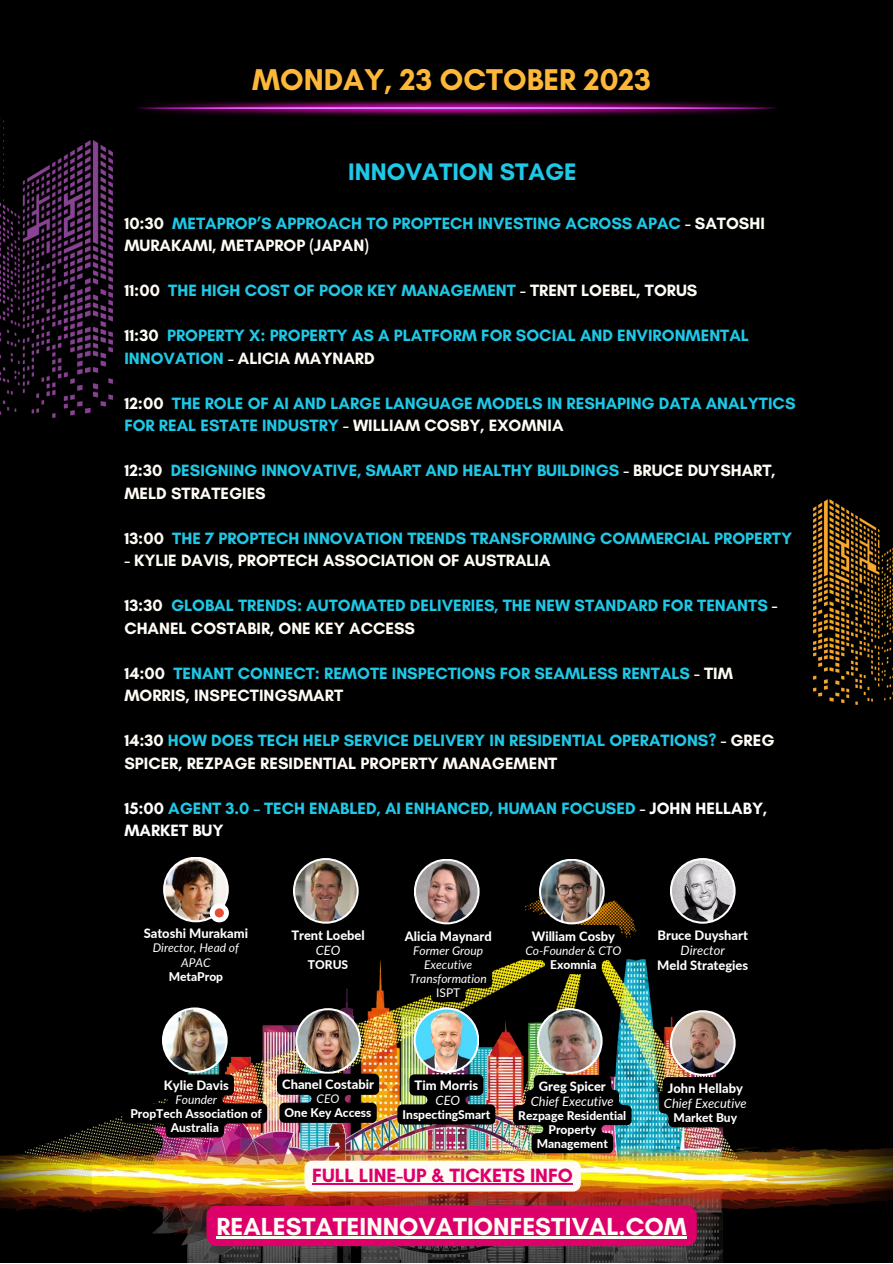
<style>
.page{position:relative;width:893px;height:1264px;background:#fff}
.page>*{position:absolute;margin:0;border:0;box-sizing:border-box;transform-origin:0 0}
.t1{font:700 30.6px "Glacial Indifference";color:#feb839}
.t2{font:700 25.2px "Glacial Indifference";color:#fffcf6}
.t3{font:700 24.3px "Glacial Indifference";color:#1ec9e7}
.t4{font:700 19.5px "Glacial Indifference";color:#de006a}
.t5{font:700 16.65px/22.5px "Glacial Indifference";color:#1ec9e7}
.t6{font:700 16.65px "Glacial Indifference";color:#fffcf6}
.t7{font:800 12.9px "Lato";color:#fff}
.t8{font:italic 12.9px "Lato";color:#fff}
.t9{font:800 12px/14px "Lato";color:#fff;text-align:center}
.t10{font:italic 12px/14px "Lato";color:#fff;text-align:center}
.t11{font:12px "Lato";color:#fff}
.s1{color:#fffcf6}
.s2{color:#fff}
</style>
<div class="page">
<div style="left:0;top:0;width:892px;height:1262px;background:#000"></div>
<img style="left:0;top:118px;width:112px;height:299px">
<img style="left:813px;top:499px;width:79px;height:205px">
<img style="left:0;top:880px;width:892px;height:382px">
<svg style="left:304px;top:1160px;width:276px;height:31px;background:#fdf1eb"></svg>
<hr style="left:312px;top:1183px;width:261px;height:1px;background:#de006a">
<div style="left:206px;top:1205px;width:490px;height:41px;background:#de006a;border-radius:10px"></div>
<hr style="left:216px;top:1236px;width:470px;height:2px;background:#fffcf6">
<img style="left:136px;top:100px;width:641px;height:16px">
<svg style="left:163px;top:856px;width:66px;height:66px"></svg>
<img style="left:165px;top:858px;width:62px;height:62px;border-radius:50%">
<svg style="left:210px;top:903px;width:19px;height:19px"></svg>
<div style="left:210px;top:903px;width:18px;height:19px;background:#fff;border-radius:50%"></div>
<div style="left:215px;top:908px;width:9px;height:9px;background:#e94b35;border-radius:50%"></div>
<svg style="left:138px;top:922px;width:115px;height:64px"></svg>
<svg style="left:293px;top:858px;width:65px;height:65px"></svg>
<img style="left:295px;top:860px;width:61px;height:61px;border-radius:50%">
<svg style="left:286px;top:924px;width:84px;height:50px"></svg>
<svg style="left:414px;top:858px;width:65px;height:66px"></svg>
<img style="left:416px;top:860px;width:61px;height:62px;border-radius:50%">
<svg style="left:399px;top:924px;width:98px;height:78px"></svg>
<svg style="left:539px;top:858px;width:65px;height:66px"></svg>
<img style="left:541px;top:860px;width:61px;height:62px;border-radius:50%">
<svg style="left:520px;top:924px;width:106px;height:50px"></svg>
<svg style="left:670px;top:858px;width:65px;height:65px"></svg>
<img style="left:672px;top:860px;width:61px;height:61px;border-radius:50%">
<svg style="left:652px;top:924px;width:101px;height:52px"></svg>
<svg style="left:162px;top:1007px;width:66px;height:66px"></svg>
<img style="left:164px;top:1009px;width:61px;height:62px;border-radius:50%">
<img style="left:122px;top:1074px;width:145px;height:63px">
<svg style="left:295px;top:1008px;width:66px;height:65px"></svg>
<img style="left:297px;top:1010px;width:62px;height:61px;border-radius:50%">
<img style="left:277px;top:1073px;width:102px;height:49px">
<svg style="left:413px;top:1007px;width:66px;height:66px"></svg>
<img style="left:415px;top:1009px;width:62px;height:62px;border-radius:50%">
<img style="left:397px;top:1074px;width:98px;height:50px">
<svg style="left:537px;top:1008px;width:65px;height:65px"></svg>
<img style="left:539px;top:1010px;width:61px;height:61px;border-radius:50%">
<img style="left:513px;top:1075px;width:118px;height:78px">
<svg style="left:670px;top:1010px;width:65px;height:65px"></svg>
<img style="left:672px;top:1012px;width:61px;height:61px;border-radius:50%">
<svg style="left:658px;top:1077px;width:94px;height:50px"></svg>
<p class="t1" style="left:252px;top:61px;width:400px">MONDAY, 23 OCTOBER 2023</p>
<p class="t3" style="left:348px;top:157px;width:230px">INNOVATION STAGE</p>
<p class="t5" style="left:124px;top:212px;width:642px"><span class="s1">10:30</span> METAPROP’S APPROACH TO PROPTECH INVESTING ACROSS APAC <span class="s1">- SATOSHI<br>MURAKAMI, METAPROP (JAPAN)</span></p>
<p class="t5" style="left:124px;top:279px;width:574px"><span class="s1">11:00</span> THE HIGH COST OF POOR KEY MANAGEMENT <span class="s1">- TRENT LOEBEL, TORUS</span></p>
<p class="t5" style="left:124px;top:324px;width:626px"><span class="s1">11:30</span> PROPERTY X: PROPERTY AS A PLATFORM FOR SOCIAL AND ENVIRONMENTAL<br>INNOVATION <span class="s1">- ALICIA MAYNARD</span></p>
<p class="t5" style="left:124px;top:391px;width:672px"><span class="s1">12:00</span> THE ROLE OF AI AND LARGE LANGUAGE MODELS IN RESHAPING DATA ANALYTICS<br>FOR REAL ESTATE INDUSTRY <span class="s1">- WILLIAM COSBY, EXOMNIA</span></p>
<p class="t5" style="left:124px;top:459px;width:652px"><span class="s1">12:30</span> DESIGNING INNOVATIVE, SMART AND HEALTHY BUILDINGS <span class="s1">- BRUCE DUYSHART,<br>MELD STRATEGIES</span></p>
<p class="t5" style="left:124px;top:526px;width:669px"><span class="s1">13:00</span> THE 7 PROPTECH INNOVATION TRENDS TRANSFORMING COMMERCIAL PROPERTY</p>
<p class="t6" style="left:124px;top:550px;width:428px">- KYLIE DAVIS, PROPTECH ASSOCIATION OF AUSTRALIA</p>
<p class="t5" style="left:124px;top:594px;width:654px"><span class="s1">13:30</span> GLOBAL TRENDS: AUTOMATED DELIVERIES, THE NEW STANDARD FOR TENANTS <span class="s1">-<br>CHANEL COSTABIR, ONE KEY ACCESS</span></p>
<p class="t5" style="left:124px;top:661px;width:610px"><span class="s1">14:00</span> TENANT CONNECT: REMOTE INSPECTIONS FOR SEAMLESS RENTALS <span class="s1">- TIM<br>MORRIS, INSPECTINGSMART</span></p>
<p class="t5" style="left:124px;top:729px;width:651px"><span class="s1">14:30</span> HOW DOES TECH HELP SERVICE DELIVERY IN RESIDENTIAL OPERATIONS? <span class="s1">- GREG<br>SPICER, REZPAGE RESIDENTIAL PROPERTY MANAGEMENT</span></p>
<p class="t5" style="left:124px;top:796px;width:644px"><span class="s2">15:00</span> AGENT 3.0 – TECH ENABLED, AI ENHANCED, HUMAN FOCUSED <span class="s2">- JOHN HELLABY,<br>MARKET BUY</span></p>
<p class="t7" style="left:144px;top:925px;width:106px">Satoshi Murakami</p>
<p class="t10" style="left:153px;top:940px;width:88px">Director, Head of<br>APAC</p>
<p class="t9" style="left:169px;top:968px;width:56px">MetaProp</p>
<p class="t7" style="left:291px;top:927px;width:75px">Trent Loebel</p>
<p class="t8" style="left:316px;top:942px;width:26px">CEO</p>
<p class="t9" style="left:308px;top:957px;width:42px">TORUS</p>
<p class="t7" style="left:405px;top:927px;width:88px">Alicia Maynard</p>
<p class="t10" style="left:409px;top:942px;width:79px">Former Group<br>Executive<br>Transformation</p>
<p class="t11" style="left:436px;top:984px;width:26px">ISPT</p>
<p class="t7" style="left:531px;top:927px;width:85px">William Cosby</p>
<p class="t10" style="left:525px;top:942px;width:97px">Co-Founder &amp; CTO</p>
<p class="t9" style="left:550px;top:956px;width:48px">Exomnia</p>
<p class="t7" style="left:657px;top:927px;width:92px">Bruce Duyshart</p>
<p class="t8" style="left:680px;top:942px;width:46px">Director</p>
<p class="t7" style="left:657px;top:957px;width:92px">Meld Strategies</p>
<p class="t7" style="left:164px;top:1077px;width:66px">Kylie Davis</p>
<p class="t10" style="left:175px;top:1092px;width:43px">Founder</p>
<p class="t9" style="left:130px;top:1106px;width:133px">PropTech Association of<br>Australia</p>
<p class="t7" style="left:282px;top:1076px;width:93px">Chanel Costabir</p>
<p class="t10" style="left:316px;top:1091px;width:24px">CEO</p>
<p class="t9" style="left:284px;top:1105px;width:88px">One Key Access</p>
<p class="t7" style="left:414px;top:1077px;width:65px">Tim Morris</p>
<p class="t8" style="left:435px;top:1092px;width:26px">CEO</p>
<p class="t9" style="left:402px;top:1107px;width:89px">InspectingSmart</p>
<p class="t7" style="left:539px;top:1077px;width:68px">Greg Spicer</p>
<p class="t8" style="left:531px;top:1092px;width:84px">Chief Executive</p>
<p class="t9" style="left:518px;top:1108px;width:109px">Rezpage Residential<br>Property<br>Management</p>
<p class="t7" style="left:667px;top:1079px;width:76px">John Hellaby</p>
<p class="t8" style="left:664px;top:1094px;width:84px">Chief Executive</p>
<p class="t9" style="left:673px;top:1110px;width:65px">Market Buy</p>
<p class="t4" style="left:312px;top:1163px;width:262px">FULL LINE-UP &amp; TICKETS INFO</p>
<p class="t2" style="left:216px;top:1210px;width:471px">REALESTATEINNOVATIONFESTIVAL.COM</p>
</div>
